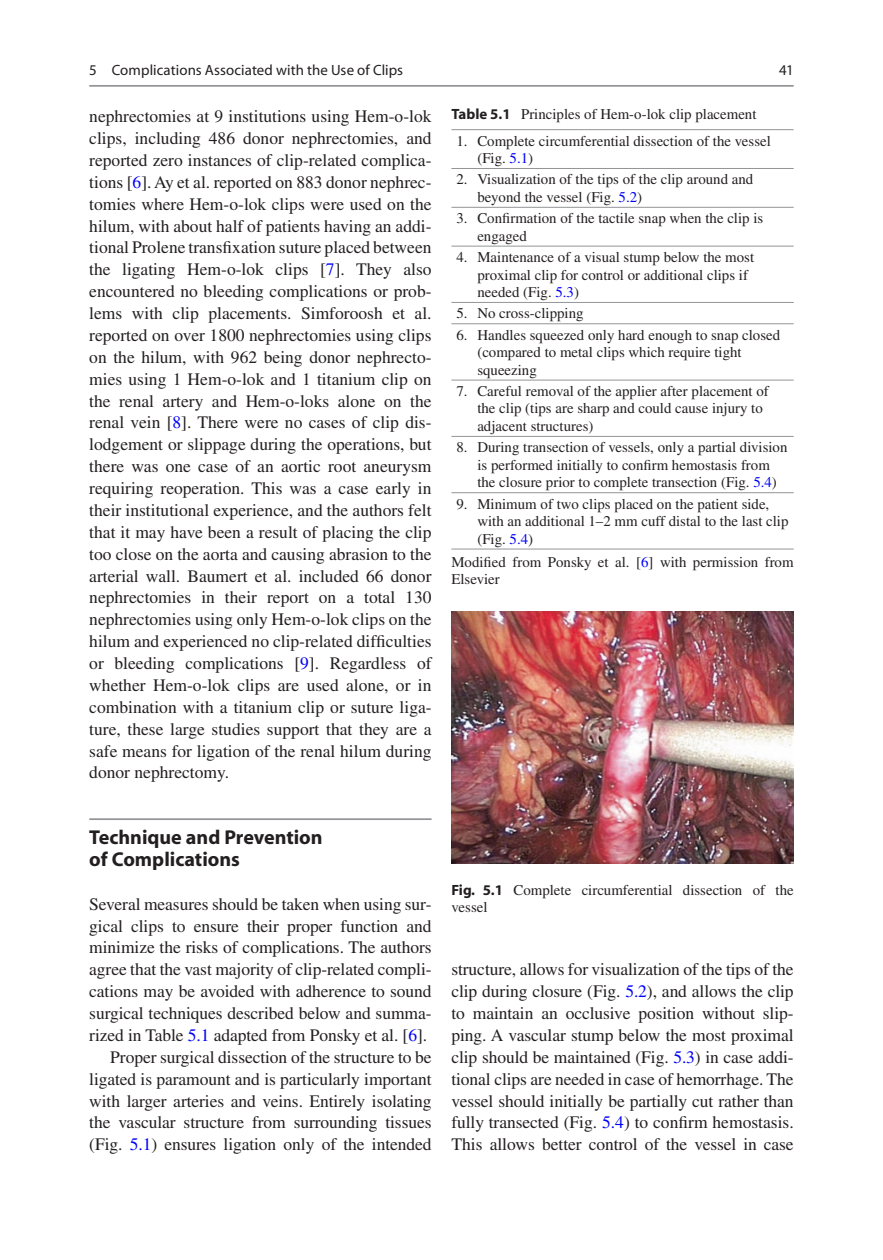
<style>
.page{position:relative;width:883px;height:1260px;background:#fff}
.page>*{position:absolute;margin:0;border:0;box-sizing:border-box;transform-origin:0 0}
.t1{font:700 20.12px/21.9px "Cphffp Myriad";color:#231f20}
.t2{font:17.5px/21.9px "Ypjrng Times";letter-spacing:-.005em;color:#231f20;text-align:justify}
.t3{font:14.88px/17.5px "Ypjrng Times";color:#231f20}
.t4{font:14.88px "Jhfmss Myriad";letter-spacing:.005em;color:#231f20}
.t5{font:14.88px "Wffngb Myriad";color:#231f20}
.s1{color:#0000fa}
.s2{font-family:"Cphffp Myriad";font-weight:700}
</style>
<div class="page">
<hr style="left:89px;top:818px;width:343px;height:2px;background:#939598">
<hr style="left:451px;top:129px;width:343px;height:1px;background:#939598">
<hr style="left:451px;top:168px;width:343px;height:1px;background:#939598">
<hr style="left:451px;top:207px;width:343px;height:1px;background:#939598">
<hr style="left:451px;top:246px;width:343px;height:1px;background:#939598">
<hr style="left:451px;top:302px;width:343px;height:1px;background:#939598">
<hr style="left:451px;top:323px;width:343px;height:1px;background:#939598">
<hr style="left:451px;top:380px;width:343px;height:1px;background:#939598">
<hr style="left:451px;top:436px;width:343px;height:1px;background:#939598">
<hr style="left:451px;top:492px;width:343px;height:1px;background:#939598">
<hr style="left:451px;top:549px;width:343px;height:1px;background:#939598">
<img style="left:451px;top:612px;width:343px;height:251px">
<hr style="left:89px;top:85px;width:705px;height:2px;background:#939598">
<p class="t4" style="left:89px;top:63px;width:315px">5 Complications Associated with the Use of Clips</p>
<p class="t2" style="left:89px;top:105px;width:344px">nephrectomies at 9 institutions using Hem-o-lok clips, including 486 donor nephrectomies, and reported zero instances of clip-related complica&shy;tions [<span class="s1">6</span>]. Ay et al. reported on 883 donor nephrec&shy;tomies where Hem-o-lok clips were used on the hilum, with about half of patients having an addi&shy;tional Prolene transfixation suture placed between the ligating Hem-o-lok clips [<span class="s1">7</span>]. They also encountered no bleeding complications or prob&shy;lems with clip placements. Simforoosh et al. reported on over 1800 nephrectomies using clips on the hilum, with 962 being donor nephrecto&shy;mies using 1 Hem-o-lok and 1 titanium clip on the renal artery and Hem-o-loks alone on the renal vein [<span class="s1">8</span>]. There were no cases of clip dis&shy;lodgement or slippage during the operations, but there was one case of an aortic root aneurysm requiring reoperation. This was a case early in their institutional experience, and the authors felt that it may have been a result of placing the clip too close on the aorta and causing abrasion to the arterial wall. Baumert et al. included 66 donor nephrectomies in their report on a total 130 nephrectomies using only Hem-o-lok clips on the hilum and experienced no clip-related difficulties or bleeding complications [<span class="s1">9</span>]. Regardless of whether Hem-o-lok clips are used alone, or in combination with a titanium clip or suture liga&shy;ture, these large studies support that they are a safe means for ligation of the renal hilum during donor nephrectomy.</p>
<p class="t1" style="left:89px;top:827px;width:235px">Technique and Prevention of Complications</p>
<p class="t2" style="left:89px;top:893px;width:344px;text-align:right">Several measures should be taken when using sur&shy;gical clips to ensure their proper function and minimize the risks of complications. The authors agree that the vast majority of clip-related compli&shy;cations may be avoided with adherence to sound surgical techniques described below and summa&shy;rized in Table <span class="s1">5.1</span> adapted from Ponsky et al. [<span class="s1">6</span>].<br>Proper surgical dissection of the structure to be ligated is paramount and is particularly important with larger arteries and veins. Entirely isolating the vascular structure from surrounding tissues (Fig. <span class="s1">5.1</span>) ensures ligation only of the intended</p>
<p class="t5" style="left:779px;top:63px;width:16px">41</p>
<p class="t3" style="left:451px;top:105px;width:307px"><span class="s2">Table 5.1</span> Principles of Hem-o-lok clip placement</p>
<p class="t3" style="left:477px;top:132px;width:295px;text-indent:-21px">1. Complete circumferential dissection of the vessel (Fig. <span class="s1">5.1</span>)</p>
<p class="t3" style="left:477px;top:171px;width:277px;text-indent:-21px">2. Visualization of the tips of the clip around and beyond the vessel (Fig. <span class="s1">5.2</span>)</p>
<p class="t3" style="left:477px;top:209px;width:287px;text-indent:-21px">3. Confirmation of the tactile snap when the clip is engaged</p>
<p class="t3" style="left:477px;top:248px;width:278px;text-indent:-21px">4. Maintenance of a visual stump below the most proximal clip for control or additional clips if needed (Fig. <span class="s1">5.3</span>)</p>
<p class="t3" style="left:456px;top:305px;width:129px">5. No cross-clipping</p>
<p class="t3" style="left:477px;top:326px;width:304px;text-indent:-21px">6. Handles squeezed only hard enough to snap closed (compared to metal clips which require tight squeezing</p>
<p class="t3" style="left:477px;top:382px;width:293px;text-indent:-21px">7. Careful removal of the applier after placement of the clip (tips are sharp and could cause injury to adjacent structures)</p>
<p class="t3" style="left:477px;top:438px;width:312px;text-indent:-21px">8. During transection of vessels, only a partial division is performed initially to confirm hemostasis from the closure prior to complete transection (Fig. <span class="s1">5.4</span>)</p>
<p class="t3" style="left:477px;top:495px;width:313px;text-indent:-21px">9. Minimum of two clips placed on the patient side, with an additional 1–2 mm cuff distal to the last clip (Fig. <span class="s1">5.4</span>)</p>
<p class="t3" style="left:451px;top:553px;width:344px">Modified from Ponsky et al. [<span class="s1">6</span>] with permission from<br>Elsevier</p>
<p class="t3" style="left:451px;top:881px;width:344px"><span class="s2">Fig. 5.1</span> Complete circumferential dissection of the vessel</p>
<p class="t2" style="left:451px;top:958px;width:344px">structure, allows for visualization of the tips of the clip during closure (Fig. <span class="s1">5.2</span>), and allows the clip to maintain an occlusive position without slip&shy;ping. A vascular stump below the most proximal clip should be maintained (Fig. <span class="s1">5.3</span>) in case addi&shy;tional clips are needed in case of hemorrhage. The vessel should initially be partially cut rather than fully transected (Fig. <span class="s1">5.4</span>) to confirm hemostasis.<br>This allows better control of the vessel in case</p>
</div>
